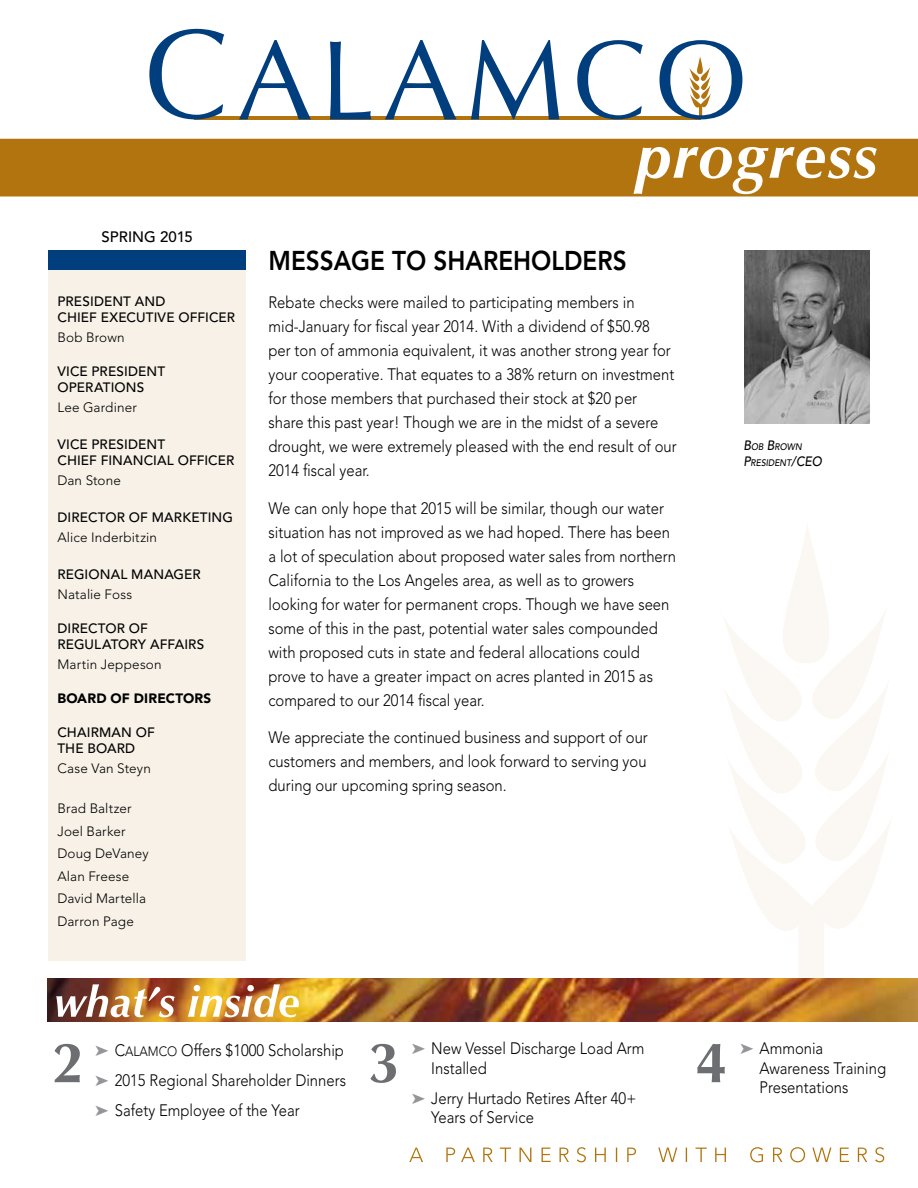
<style>
.page{position:relative;width:918px;height:1188px;background:#fff}
.page>*{position:absolute;margin:0;border:0;box-sizing:border-box;transform-origin:0 0}
.t1{font:700 57px "Optima";color:#6d6e71}
.t2{font:800 27px "Avenir";color:#000;scale:.9 1}
.t3{font:300 16.5px/24px "Avenir";color:#000;scale:.9 1}
.t4{font:500 15px "Avenir";color:#000}
.t5{font:500 13.5px/16.2px "Avenir";letter-spacing:.01em;color:#000}
.t6{font:300 13.5px/22.5px "Avenir";letter-spacing:.01em;color:#000}
.t7{font:900 13.5px "Avenir";letter-spacing:.23em;color:#000}
.t8{font:300 13.5px "Avenir";letter-spacing:.01em;color:#000;scale:.9 1}
.t9{font:italic 500 9.45px/16.2px "Avenir";color:#000;scale:.9 1}
.s1{font-size:13.5px}
.s2{font-size:16.5px}
</style>
<div class="page">
<svg style="left:720px;top:527px;width:174px;height:452px"></svg>
<img style="left:48px;top:979px;width:870px;height:42px">
<div style="left:0;top:139px;width:918px;height:57px;background:#b2740e"></div>
<svg style="left:409px;top:1147px;width:475px;height:15px"></svg>
<svg style="left:149px;top:29px;width:593px;height:90px"></svg>
<div style="left:48px;top:251px;width:197px;height:710px;background:#f7f1e7"></div>
<div style="left:48px;top:251px;width:197px;height:19px;background:#003e7e"></div>
<svg style="left:634px;top:147px;width:243px;height:47px"></svg>
<img style="left:56px;top:984px;width:243px;height:33px">
<img style="left:745px;top:251px;width:125px;height:173px">
<p class="t4" style="left:102px;top:228px;width:93px">SPRING 2015</p>
<p class="t5" style="left:57px;top:294px;width:179px">PRESIDENT AND<br>CHIEF EXECUTIVE OFFICER</p>
<p class="t6" style="left:57px;top:326px;width:69px">Bob Brown</p>
<p class="t5" style="left:57px;top:364px;width:109px">VICE PRESIDENT<br>OPERATIONS</p>
<p class="t6" style="left:57px;top:396px;width:81px">Lee Gardiner</p>
<p class="t5" style="left:57px;top:437px;width:44px">VICEPRESIDENT<br>CHIEF</p>
<p class="t5" style="left:101px;top:453px;width:10px">FINAN</p>
<p class="t5" style="left:144px;top:453px;width:83px">CIAL OFFICER</p>
<p class="t6" style="left:57px;top:469px;width:65px">Dan Stone</p>
<p class="t5" style="left:57px;top:510px;width:177px">DIRECTOR OF MARKETING</p>
<p class="t6" style="left:57px;top:526px;width:101px">Alice Inderbitzin</p>
<p class="t5" style="left:57px;top:567px;width:145px">REGIONAL MANAGER</p>
<p class="t6" style="left:57px;top:583px;width:76px">Natalie Foss</p>
<p class="t5" style="left:57px;top:621px;width:148px">DIRECTOR OF<br>REGULATORY AFFAIRS</p>
<p class="t6" style="left:57px;top:653px;width:106px">Martin Jeppeson</p>
<p class="t7" style="left:57px;top:690px;width:155px">BOARD OF DIRECTORS</p>
<p class="t5" style="left:57px;top:725px;width:99px">CHAIRMAN OF<br>THE BOARD</p>
<p class="t6" style="left:57px;top:757px;width:95px">Case Van Steyn</p>
<p class="t6" style="left:57px;top:797px;width:93px">Brad Baltzer<br>Joel Barker<br>Doug DeVaney<br>Alan Freese<br>David Martella<br>Darron Page</p>
<h2 class="t2" style="left:268px;top:245px;width:399px">MESSAGE TO SHAREHOLDERS</h2>
<p class="t3" style="left:268px;top:291px;width:455px">Rebate checks were mailed to participating members in mid-January for fiscal year 2014. With a dividend of $50.98<br>per ton of ammonia equivalent, it was another strong year for your cooperative. That equates to a 38% return on investment for those members that purchased their stock at $20 per<br>share this past year! Though we are in the midst of a severe drought, we were extremely pleased with the end result of our 2014 fiscal year.</p>
<p class="t3" style="left:268px;top:496px;width:454px">We can only hope that 2015 will be similar, though our water situation has not improved as we had hoped. There has been a lot of speculation about proposed water sales from northern California to the Los Angeles area, as well as to growers looking for water for permanent crops. Though we have seen some of this in the past, potential water sales compounded with proposed cuts in state and federal allocations could prove to have a greater impact on acres planted in 2015 as compared to our 2014 fiscal year.</p>
<p class="t3" style="left:268px;top:726px;width:423px;text-align:justify">We appreciate the continued business and support of our customers and members, and look forward to serving you during our upcoming spring season.</p>
<p class="t9" style="left:743px;top:439px;width:79px"><span class="s1">B</span>OB <span class="s1">B</span>ROWN<br><span class="s1">P</span>RESIDENT<span class="s1">/CEO</span></p>
<p class="t3" style="left:115px;top:1035px;width:258px;line-height:30px;text-indent:53px"><span class="s1">o</span> Offers $1000 Scholarship<br>2015 Regional Shareholder Dinners<br>Safety Employee of the Year</p>
<p class="t3" style="left:431px;top:1039px;width:238px;line-height:19.5px">New Vessel Discharge Load Arm<br>Installed</p>
<h1 class="t1" style="left:52px;top:1030px;width:33px">2</h1>
<h1 class="t1" style="left:368px;top:1030px;width:33px">3</h1>
<h1 class="t1" style="left:696px;top:1030px;width:33px">4</h1>
<p class="t8" style="left:115px;top:1043px;width:22px"><span class="s2">c</span> alamc</p>
<p class="t3" style="left:431px;top:1089px;width:229px;line-height:19.5px">Jerry Hurtado Retires After 40+<br>Years of Service</p>
<p class="t3" style="left:760px;top:1039px;width:142px;line-height:19.5px">Ammonia<br>Awareness Training<br>Presentations</p>
</div>
